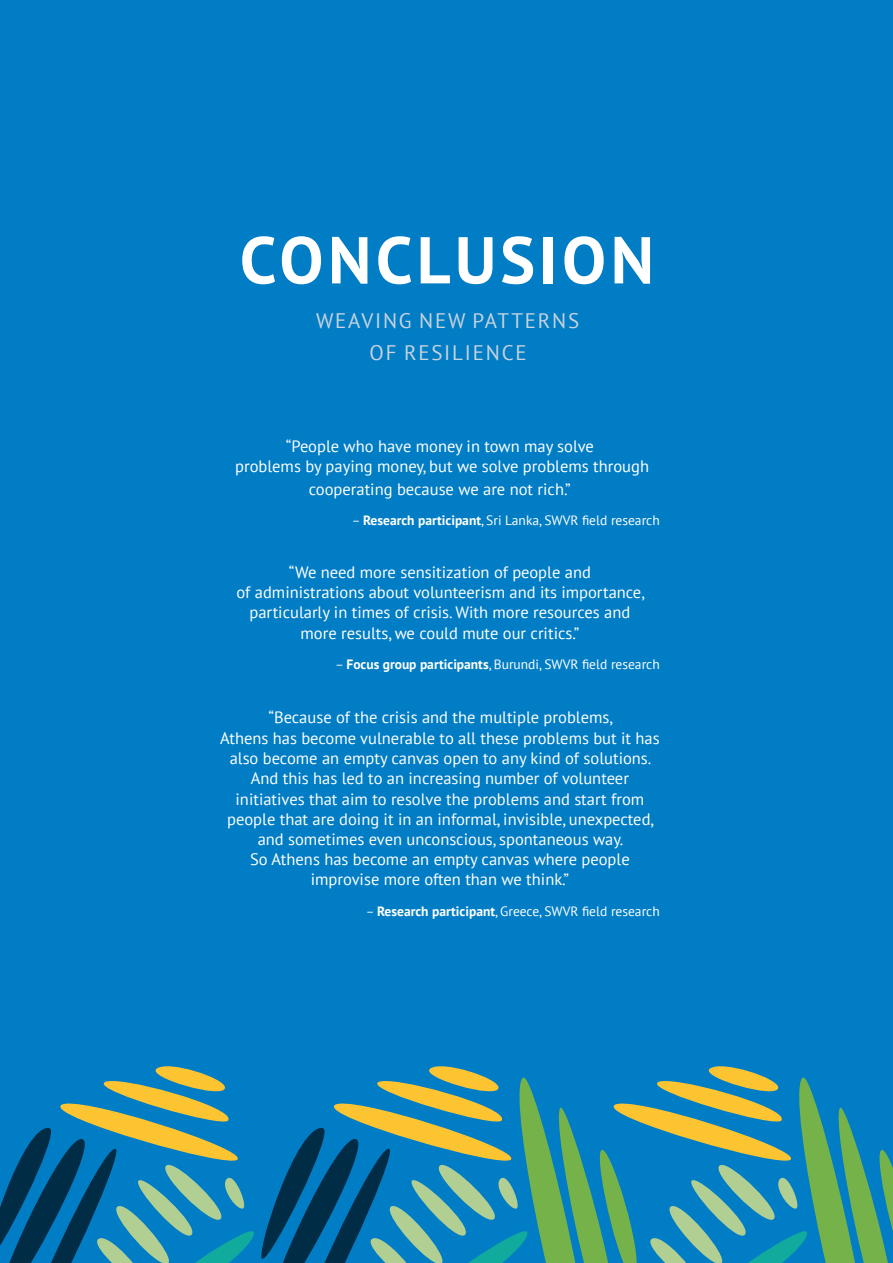
<style>
.page{position:relative;width:893px;height:1263px;background:#007dc5}
.page>*{position:absolute;margin:0;border:0;box-sizing:border-box;transform-origin:0 0}
.t1{font:700 66px "PT Sans";letter-spacing:.06em;color:#fff}
.t2{font:21px/31.5px "PT Sans";letter-spacing:.085em;color:#c8d3de;text-align:center}
.t3{font:16.5px/20.4px "PT Sans";color:#fff;text-align:center}
.t4{font:13.5px "PT Sans";color:#fff}
.s1{font-weight:700}
</style>
<div class="page">
<svg style="left:0;top:1066px;width:893px;height:197px"></svg>
<h1 class="t1" style="left:240px;top:216px;width:416px">CONCLUSION</h1>
<p class="t2" style="left:316px;top:305px;width:265px">WEAVING NEW PATTERNS<br>OF RESILIENCE</p>
<p class="t3" style="left:235px;top:436px;width:415px">“People who have money in town may solve<br>problems by paying money, but we solve problems through</p>
<p class="t3" style="left:309px;top:478px;width:264px">cooperating because we are not rich.”</p>
<p class="t4" style="left:352px;top:511px;width:310px">– <span class="s1">Research participant</span>, Sri Lanka, SWVR field research</p>
<p class="t3" style="left:237px;top:562px;width:409px">“We need more sensitization of people and<br>of administrations about volunteerism and its importance, particularly in times of crisis. With more resources and more results, we could mute our critics.”</p>
<p class="t4" style="left:335px;top:655px;width:326px">– <span class="s1">Focus group participants</span>, Burundi, SWVR field research</p>
<p class="t3" style="left:220px;top:706px;width:441px">“Because of the crisis and the multiple problems,<br>Athens has become vulnerable to all these problems but it has also become an empty canvas open to any kind of solutions.<br>And this has led to an increasing number of volunteer initiatives that aim to resolve the problems and start from people that are doing it in an informal, invisible, unexpected, and sometimes even unconscious, spontaneous way.<br>So Athens has become an empty canvas where people improvise more often than we think.”</p>
<p class="t4" style="left:366px;top:902px;width:296px">– <span class="s1">Research participant</span>, Greece, SWVR field research</p>
</div>
